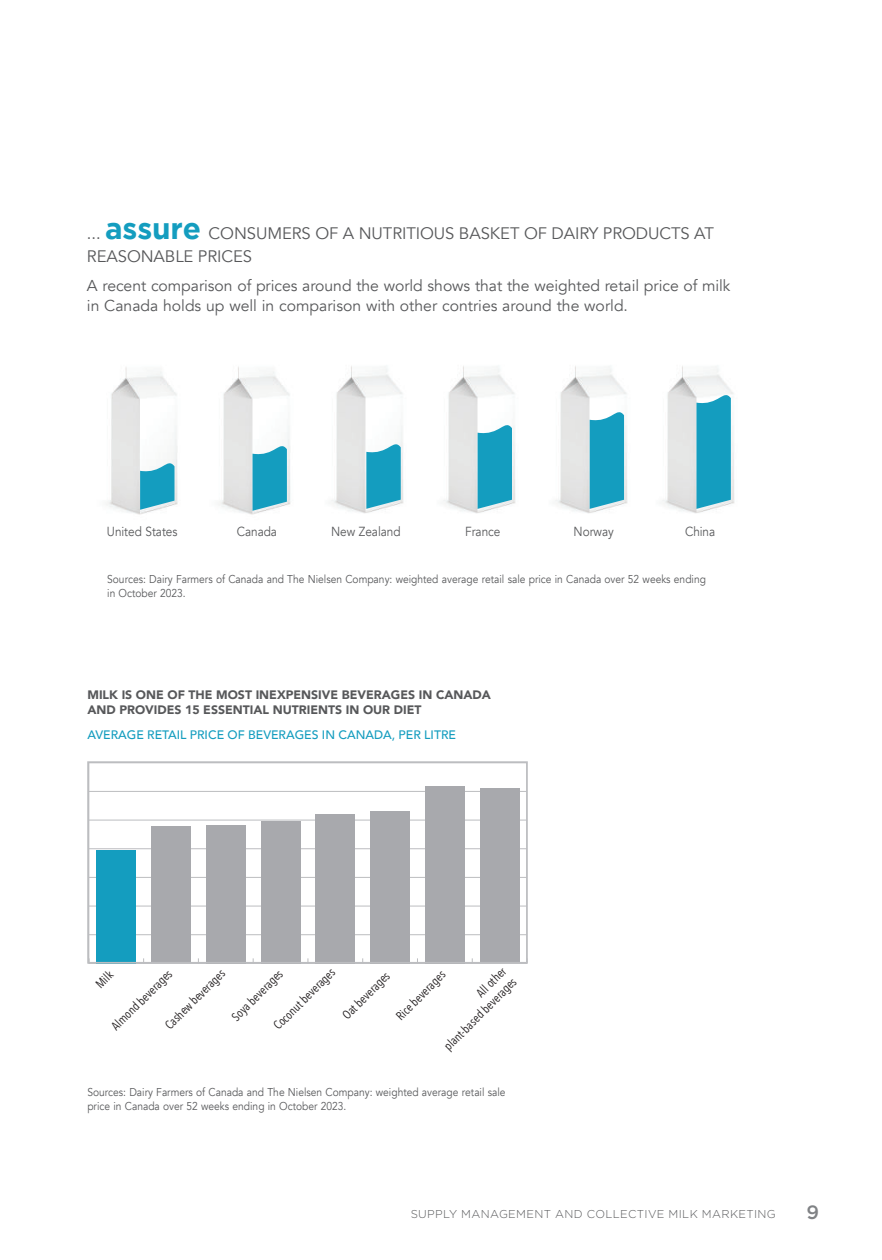
<style>
.page{position:relative;width:882px;height:1260px;background:#fff}
.page>*{position:absolute;margin:0;border:0;box-sizing:border-box;transform-origin:0 0}
.t1{font:500 19.25px "Gotham";color:#808285}
.t2{font:16.62px/22.8px "Avenir";letter-spacing:-.005em;color:#57585a}
.t3{font:15.75px/19.2px "Avenir";color:#57585a}
.t4{font:13.12px "Avenir";letter-spacing:-.005em;color:#57585a;scale:.9 1}
.t5{font:12.25px/14.7px "Avenir Next Condensed";color:#231f20;text-align:right}
.t6{font:900 12.25px/14.9px "Avenir";color:#57585a}
.t7{font:500 12.25px "Avenir";color:#149dbf}
.t8{font:11.38px/14px "Avenir";color:#57585a;scale:.9 1}
.t9{font:300 11.38px "Gotham";letter-spacing:.03em;color:#57585a}
.s1{font-family:"Gotham";font-weight:700;font-size:29.75px;color:#149dbf}
</style>
<div class="page">
<hr style="left:89px;top:934px;width:438px;height:1px;background:#bcbdc0">
<hr style="left:89px;top:906px;width:438px;height:1px;background:#bcbdc0">
<hr style="left:89px;top:877px;width:438px;height:1px;background:#bcbdc0">
<hr style="left:89px;top:848px;width:438px;height:1px;background:#bcbdc0">
<hr style="left:89px;top:820px;width:438px;height:1px;background:#bcbdc0">
<hr style="left:89px;top:791px;width:438px;height:1px;background:#bcbdc0">
<div style="left:97px;top:850px;width:39px;height:113px;background:#149dbf"></div>
<div style="left:151px;top:826px;width:40px;height:137px;background:#a8a9ad"></div>
<div style="left:206px;top:825px;width:40px;height:138px;background:#a8a9ad"></div>
<div style="left:261px;top:821px;width:39px;height:142px;background:#a8a9ad"></div>
<div style="left:316px;top:814px;width:39px;height:149px;background:#a8a9ad"></div>
<div style="left:370px;top:811px;width:40px;height:152px;background:#a8a9ad"></div>
<div style="left:425px;top:786px;width:40px;height:177px;background:#a8a9ad"></div>
<div style="left:480px;top:789px;width:39px;height:174px;background:#a8a9ad"></div>
<div style="left:87px;top:761px;width:441px;height:203px;border:2px solid #bcbdc0"></div>
<img style="left:219px;top:367px;width:72px;height:148px">
<img style="left:106px;top:367px;width:72px;height:148px">
<img style="left:331px;top:366px;width:73px;height:147px">
<img style="left:555px;top:366px;width:73px;height:147px">
<img style="left:662px;top:366px;width:73px;height:147px">
<img style="left:443px;top:366px;width:73px;height:147px">
<svg style="left:140px;top:456px;width:35px;height:54px"></svg>
<svg style="left:590px;top:405px;width:34px;height:104px;background:#38abc8"></svg>
<svg style="left:696px;top:388px;width:35px;height:121px;background:#36aac7"></svg>
<svg style="left:478px;top:418px;width:34px;height:91px;background:#3dadc9"></svg>
<svg style="left:366px;top:437px;width:35px;height:72px"></svg>
<svg style="left:253px;top:439px;width:34px;height:72px"></svg>
<h2 class="t2" style="left:87px;top:223px;width:629px">... <span class="s1">assure</span> CONSUMERS OF A NUTRITIOUS BASKET OF DAIRY PRODUCTS AT<br>REASONABLE PRICES</h2>
<h3 class="t3" style="left:87px;top:278px;width:645px">A recent comparison of prices around the world shows that the weighted retail price of milk in Canada holds up well in comparison with other contries around the world.</h3>
<p class="t4" style="left:107px;top:524px;width:80px">United States</p>
<p class="t4" style="left:237px;top:525px;width:46px">Canada</p>
<p class="t4" style="left:331px;top:525px;width:79px">New Zealand</p>
<p class="t4" style="left:465px;top:525px;width:41px">France</p>
<p class="t4" style="left:574px;top:525px;width:46px">Norway</p>
<p class="t4" style="left:685px;top:525px;width:35px">China</p>
<p class="t8" style="left:107px;top:572px;width:667px">Sources: Dairy Farmers of Canada and The Nielsen Company: weighted average retail sale price in Canada over 52 weeks ending in October 2023.</p>
<p class="t6" style="left:87px;top:688px;width:405px">MILK IS ONE OF THE MOST INEXPENSIVE BEVERAGES IN CANADA<br>AND PROVIDES 15 ESSENTIAL NUTRIENTS IN OUR DIET</p>
<p class="t7" style="left:87px;top:730px;width:370px">AVERAGE RETAIL PRICE OF BEVERAGES IN CANADA, PER LITRE</p>
<p class="t5" style="left:431px;top:1033px;width:98px;rotate:-45deg">All other<br>plant-based beverages</p>
<p class="t5" style="left:271px;top:1023px;width:83px;rotate:-45deg">Coconut beverages</p>
<p class="t5" style="left:93px;top:982px;width:21px;rotate:-45deg">Milk</p>
<p class="t5" style="left:163px;top:1023px;width:80px;rotate:-45deg">Cashew beverages</p>
<p class="t5" style="left:109px;top:1024px;width:82px;rotate:-45deg">Almond beverages</p>
<p class="t5" style="left:229px;top:1014px;width:68px;rotate:-45deg">Soya beverages</p>
<p class="t5" style="left:340px;top:1013px;width:63px;rotate:-45deg">Oat beverages</p>
<p class="t5" style="left:394px;top:1013px;width:66px;rotate:-45deg">Rice beverages</p>
<p class="t8" style="left:87px;top:1085px;width:466px">Sources: Dairy Farmers of Canada and The Nielsen Company: weighted average retail sale price in Canada over 52 weeks ending in October 2023.</p>
<p class="t9" style="left:411px;top:1209px;width:367px">SUPPLY MANAGEMENT AND COLLECTIVE MILK MARKETING</p>
<h1 class="t1" style="left:806px;top:1203px;width:14px">9</h1>
</div>
